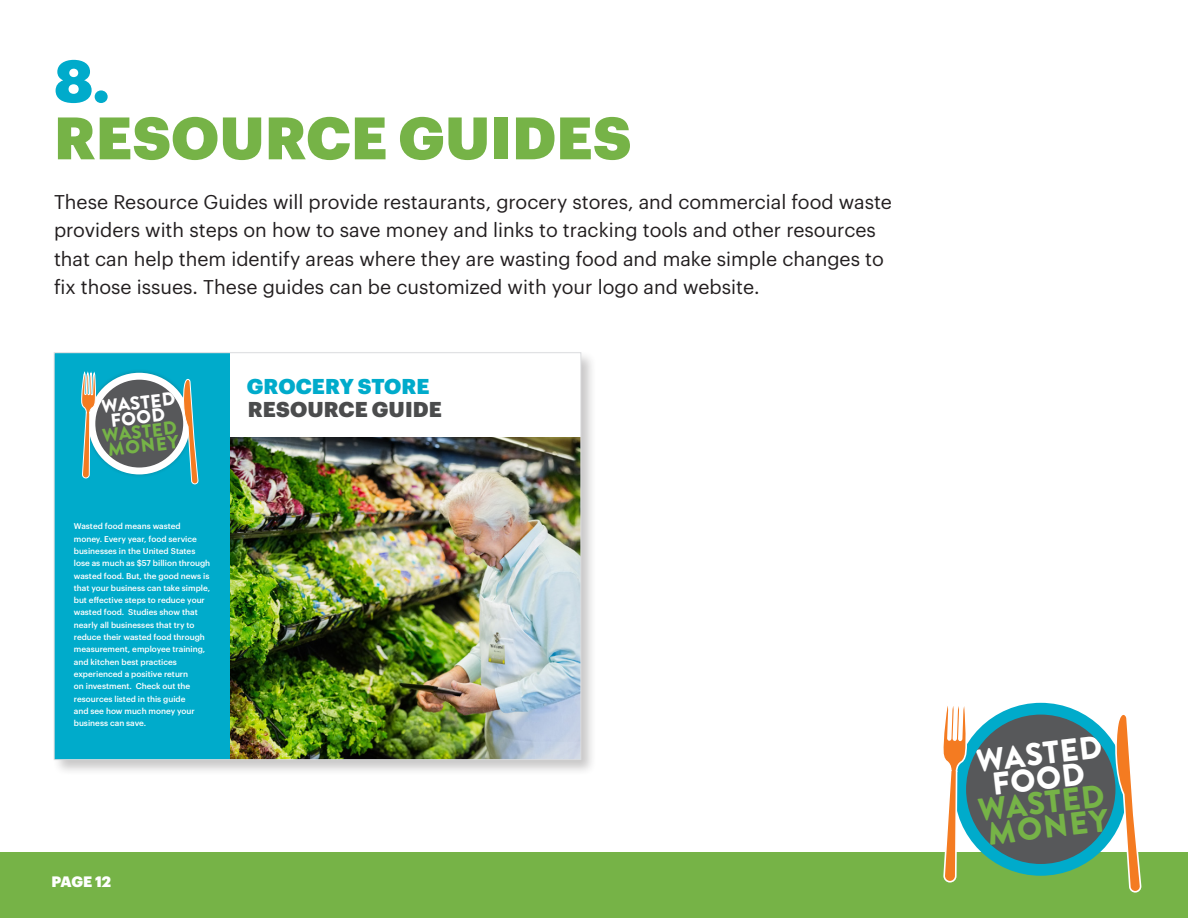
<style>
.page{position:relative;width:1188px;height:918px;background:#fff}
.page>*{position:absolute;margin:0;border:0;box-sizing:border-box;transform-origin:0 0}
.t1{font:900 58.5px/57px "Graphik";letter-spacing:.005em;color:#76b347}
.t2{font:900 31.65px/24.6px "Brandon Grotesque";color:#76b347}
.t3{font:900 31.65px/24.8px "Brandon Grotesque";color:#fff;text-align:center}
.t4{font:900 21px/23.2px "Graphik";letter-spacing:.005em;color:#4b4c4d}
.body{font:19.5px/28.5px "Graphik";color:#231f20}
.t5{font:900 18.6px/14.5px "Brandon Grotesque";color:#76b347;text-align:center}
.t6{font:900 14.85px "Graphik";letter-spacing:-.015em;color:#fff}
.t7{font:500 8.25px/12.3px "Graphik";color:#fff}
.s1{color:#00abcb}
.s2{color:#fff}
</style>
<div class="page">
<div style="left:0;top:852px;width:1188px;height:66px;background:#76b347"></div>
<div style="left:954px;top:703px;width:173px;height:173px;background:#00abcb;border-radius:50%"></div>
<svg style="left:1113px;top:715px;width:29px;height:178px"></svg>
<svg style="left:943px;top:706px;width:25px;height:177px"></svg>
<div style="left:966px;top:715px;width:149px;height:149px;background:#57585a;border-radius:50%"></div>
<div style="left:52px;top:351px;width:545px;height:425px;background:#231f20;opacity:.25"></div>
<div style="left:54px;top:353px;width:527px;height:407px;background:#fff"></div>
<img style="left:230px;top:437px;width:349px;height:321px">
<div style="left:54px;top:353px;width:176px;height:407px;background:#00abcb"></div>
<div style="left:84px;top:369px;width:110px;height:110px;background:#231f20;opacity:.25"></div>
<div style="left:88px;top:373px;width:102px;height:101px;background:#fff;border-radius:50%"></div>
<svg style="left:182px;top:376px;width:17px;height:109px"></svg>
<svg style="left:81px;top:369px;width:15px;height:110px"></svg>
<div style="left:95px;top:380px;width:88px;height:88px;background:#57585a;border-radius:50%"></div>
<p class="t1" style="left:54px;top:47px;width:579px"><span class="s1">8.<br></span>RESOURCE GUIDES</p>
<p class="body" style="left:54px;top:186px;width:840px">These Resource Guides will provide restaurants, grocery stores, and commercial food waste providers with steps on how to save money and links to tracking tools and other resources that can help them identify areas where they are wasting food and make simple changes to fix those issues. These guides can be customized with your logo and website.</p>
<p class="t5" style="left:98px;top:400px;width:78px;rotate:-7deg"><span class="s2">WASTED<br>FOOD<br></span>WASTED<br>MONEY</p>
<p class="t7" style="left:74px;top:520px;width:138px">Wasted food means wasted money. Every year, food service businesses in the United States lose as much as $57 billion through wasted food. But, the good news is that your business can take simple, but effective steps to reduce your wasted food. Studies show that nearly all businesses that try to reduce their wasted food through measurement, employee training, and kitchen best practices experienced a positive return<br>on investment. Check out the resources listed in this guide<br>and see how much money your business can save.</p>
<p class="t4" style="left:247px;top:373px;width:196px"><span class="s1">GROCERY STORE<br></span>RESOURCE GUIDE</p>
<h3 class="t6" style="left:51px;top:870px;width:61px">PAGE 12</h3>
<h2 class="t3" style="left:975px;top:748px;width:128px;rotate:-6deg">WASTED<br>FOOD</h2>
<h2 class="t2" style="left:977px;top:798px;width:130px;rotate:-6deg">WASTED<br>MONEY</h2>
</div>
